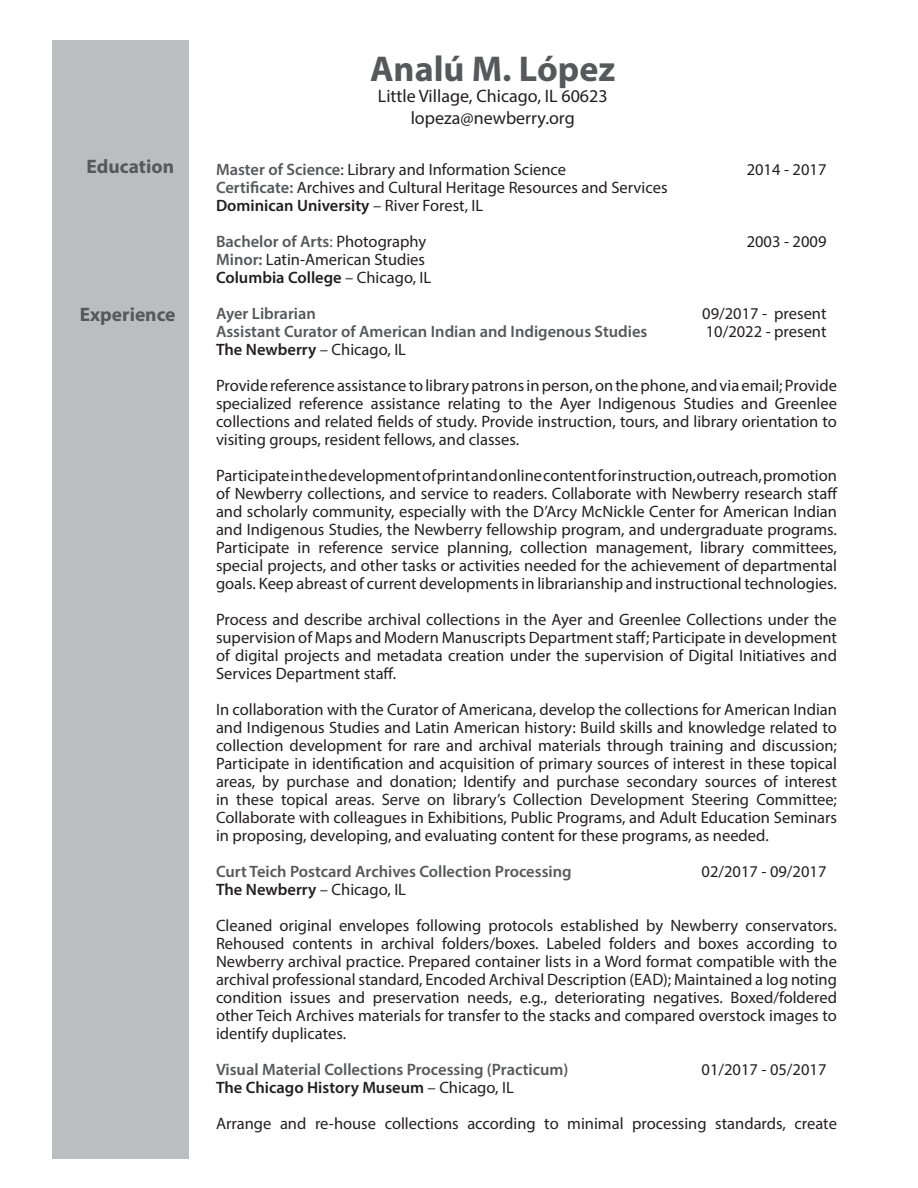
<style>
.page{position:relative;width:918px;height:1188px;background:#fff}
.page>*{position:absolute;margin:0;border:0;box-sizing:border-box;transform-origin:0 0}
.t1{font:700 36px "Myriad Pro";color:#57585a}
.t2{font:700 19.5px "Myriad Pro";color:#57585a}
.t3{font:18px "Myriad Pro";color:#231f20}
.t4{font:16.5px/18px "Myriad Pro";color:#231f20;text-align:justify}
.t5{font:600 16.5px "Myriad Pro";color:#57585a}
.t6{font:600 16.5px "Myriad Pro";color:#231f20}
.s1{font-weight:600;color:#57585a}
.s2{font-weight:400}
.s3{font-weight:400;color:#231f20}
</style>
<div class="page">
<div style="left:53px;top:40px;width:136px;height:1118px;background:#bcbdc0"></div>
<p class="t2" style="left:87px;top:154px;width:89px">Education</p>
<p class="t2" style="left:80px;top:301px;width:97px">Experience</p>
<p class="t1" style="left:370px;top:45px;width:247px">Analú M. López</p>
<p class="t3" style="left:378px;top:85px;width:231px">Little Village, Chicago, IL 60623</p>
<p class="t3" style="left:411px;top:106px;width:166px">lopeza@newberry.org</p>
<p class="t4" style="left:216px;top:160px;width:352px"><span class="s1">Master of Science</span>: Library and Information Science</p>
<p class="t4" style="left:747px;top:160px;width:81px">2014 - 2017</p>
<p class="t4" style="left:216px;top:178px;width:453px"><span class="s1">Certificate:</span> Archives and Cultural Heritage Resources and Services</p>
<p class="t6" style="left:216px;top:195px;width:269px">Dominican University <span class="s2">– River Forest, IL</span></p>
<p class="t5" style="left:216px;top:231px;width:212px">Bachelor of Arts<span class="s2">:</span> <span class="s3">Photography</span></p>
<p class="t4" style="left:747px;top:232px;width:81px">2003 - 2009</p>
<p class="t4" style="left:216px;top:250px;width:211px"><span class="s1">Minor:</span> Latin-American Studies</p>
<p class="t6" style="left:216px;top:267px;width:217px">Columbia College <span class="s2">– Chicago, IL</span></p>
<p class="t5" style="left:216px;top:303px;width:101px">Ayer Librarian</p>
<p class="t4" style="left:702px;top:304px;width:126px">09/2017 - present</p>
<p class="t5" style="left:216px;top:321px;width:433px">Assistant Curator of American Indian and Indigenous Studies</p>
<p class="t4" style="left:706px;top:322px;width:122px">10/2022 - present</p>
<p class="t6" style="left:216px;top:339px;width:192px">The Newberry <span class="s2">– Chicago, IL</span></p>
<p class="t4" style="left:216px;top:376px;width:623px">Provide reference assistance to library patrons in person, on the phone, and via email; Provide specialized reference assistance relating to the Ayer Indigenous Studies and Greenlee collections and related fields of study. Provide instruction, tours, and library orientation to visiting groups, resident fellows, and classes.</p>
<p class="t4" style="left:216px;top:466px;width:623px">Participate in the development of print and online content for instruction, outreach, promotion of Newberry collections, and service to readers. Collaborate with Newberry research staff and scholarly community, especially with the D’Arcy McNickle Center for American Indian and Indigenous Studies, the Newberry fellowship program, and undergraduate programs.<br>Participate in reference service planning, collection management, library committees, special projects, and other tasks or activities needed for the achievement of departmental goals. Keep abreast of current developments in librarianship and instructional technologies.</p>
<p class="t4" style="left:216px;top:610px;width:623px">Process and describe archival collections in the Ayer and Greenlee Collections under the supervision of Maps and Modern Manuscripts Department staff; Participate in development of digital projects and metadata creation under the supervision of Digital Initiatives and Services Department staff.</p>
<p class="t4" style="left:216px;top:700px;width:623px">In collaboration with the Curator of Americana, develop the collections for American Indian and Indigenous Studies and Latin American history: Build skills and knowledge related to collection development for rare and archival materials through training and discussion; Participate in identification and acquisition of primary sources of interest in these topical areas, by purchase and donation; Identify and purchase secondary sources of interest in these topical areas. Serve on library’s Collection Development Steering Committee; Collaborate with colleagues in Exhibitions, Public Programs, and Adult Education Seminars in proposing, developing, and evaluating content for these programs, as needed.</p>
<p class="t5" style="left:216px;top:861px;width:357px">Curt Teich Postcard Archives Collection Processing</p>
<p class="t4" style="left:702px;top:862px;width:126px">02/2017 - 09/2017</p>
<p class="t6" style="left:216px;top:879px;width:192px">The Newberry <span class="s2">– Chicago, IL</span></p>
<p class="t4" style="left:216px;top:916px;width:623px">Cleaned original envelopes following protocols established by Newberry conservators.<br>Rehoused contents in archival folders/boxes. Labeled folders and boxes according to Newberry archival practice. Prepared container lists in a Word format compatible with the archival professional standard, Encoded Archival Description (EAD); Maintained a log noting condition issues and preservation needs, e.g., deteriorating negatives. Boxed/foldered other Teich Archives materials for transfer to the stacks and compared overstock images to identify duplicates.</p>
<p class="t5" style="left:216px;top:1059px;width:354px">Visual Material Collections Processing (Practicum)</p>
<p class="t4" style="left:702px;top:1060px;width:126px">01/2017 - 05/2017</p>
<p class="t6" style="left:216px;top:1077px;width:299px">The Chicago History Museum <span class="s2">– Chicago, IL</span></p>
<p class="t4" style="left:216px;top:1114px;width:622px">Arrange and re-house collections according to minimal processing standards, create</p>
</div>
